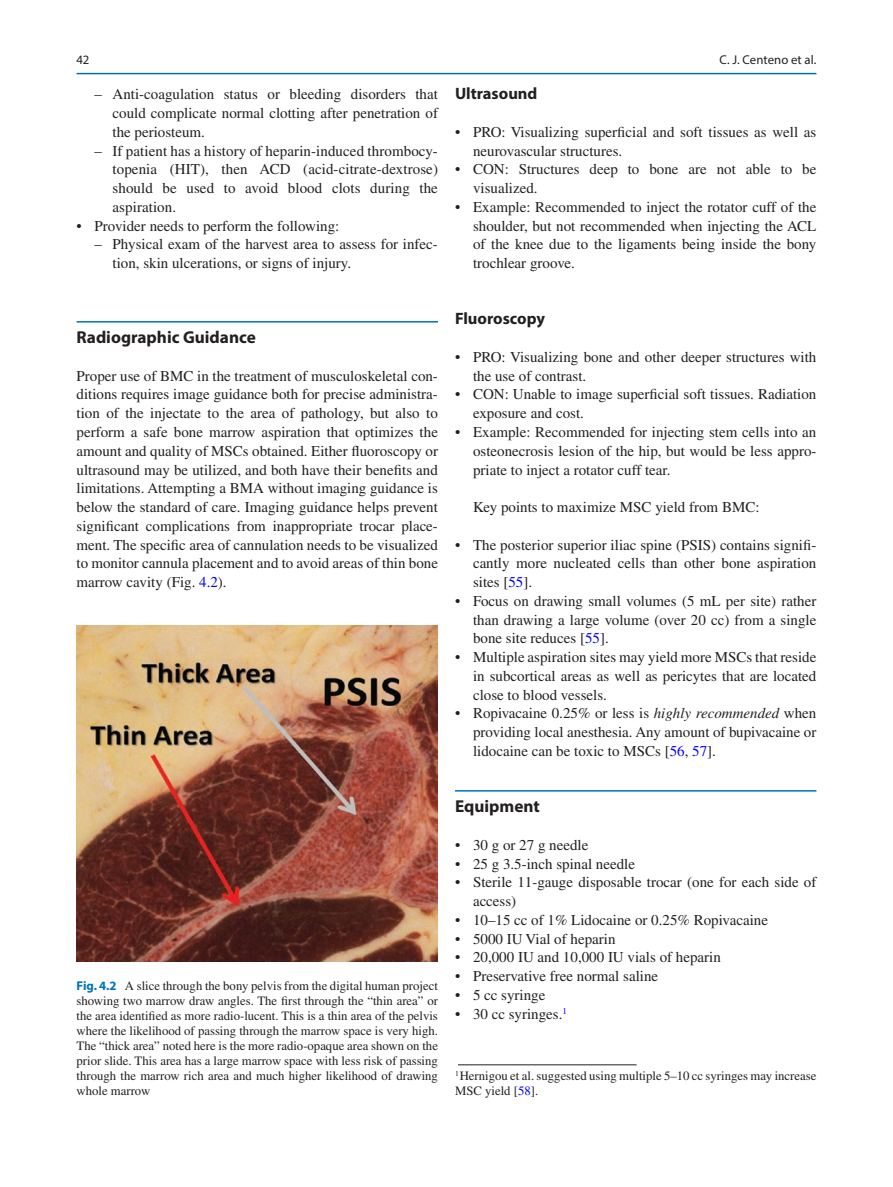
<style>
.page{position:relative;width:893px;height:1187px;background:#fff}
.page>*{position:absolute;margin:0;border:0;box-sizing:border-box;transform-origin:0 0}
._1_hd{font:700 17.25px "Myriad Pro";color:#231f20}
._2_hd{font:700 16.5px "Myriad Pro";color:#231f20}
.Text_flush{font:15px/18.8px "Times LT Std";color:#231f20;text-align:justify}
.Text{font:15px "Times LT Std";color:#231f20}
.Ftnote{font:12.75px/15px "Times LT Std";color:#231f20}
.t1{font:12.75px "Myriad Pro";letter-spacing:.005em;color:#231f20}
.s1{color:#00f}
.s2{font-style:italic}
.s3{font-family:"Myriad Pro";font-weight:700;color:#0073bc}
</style>
<div class="page">
<hr style="left:77px;top:321px;width:361px;height:1px;background:#0073bc">
<hr style="left:455px;top:790px;width:361px;height:1px;background:#0073bc">
<hr style="left:458px;top:1064px;width:179px;height:1px;background:#231f20">
<img style="left:77px;top:625px;width:361px;height:335px">
<hr style="left:77px;top:73px;width:739px;height:1px;background:#0073bc">
<p class="t1" style="left:77px;top:52px;width:14px">42</p>
<p class="Text_flush" style="left:113px;top:85px;width:327px;text-indent:-18px">– Anti-coagulation status or bleeding disorders that could complicate normal clotting after penetration of the periosteum.</p>
<p class="Text_flush" style="left:113px;top:141px;width:327px;text-indent:-18px">– If patient has a history of heparin-induced thrombocy&shy;topenia (HIT), then ACD (acid-citrate-dextrose) should be used to avoid blood clots during the aspiration.</p>
<p class="Text_flush" style="left:77px;top:216px;width:264px">• Provider needs to perform the following:</p>
<p class="Text_flush" style="left:113px;top:235px;width:327px;text-indent:-18px">– Physical exam of the harvest area to assess for infec&shy;tion, skin ulcerations, or signs of injury.</p>
<h2 class="_1_hd" style="left:77px;top:326px;width:181px">Radiographic Guidance</h2>
<p class="Text_flush" style="left:77px;top:366px;width:363px">Proper use of BMC in the treatment of musculoskeletal con&shy;ditions requires image guidance both for precise administra&shy;tion of the injectate to the area of pathology, but also to perform a safe bone marrow aspiration that optimizes the amount and quality of MSCs obtained. Either fluoroscopy or ultrasound may be utilized, and both have their benefits and limitations. Attempting a BMA without imaging guidance is below the standard of care. Imaging guidance helps prevent significant complications from inappropriate trocar place&shy;ment. The specific area of cannulation needs to be visualized to monitor cannula placement and to avoid areas of thin bone marrow cavity (Fig. <span class="s1">4.2</span>).</p>
<p class="t1" style="left:719px;top:52px;width:98px">C. J. Centeno et al.</p>
<h3 class="_2_hd" style="left:455px;top:83px;width:84px">Ultrasound</h3>
<p class="Text_flush" style="left:473px;top:122px;width:345px;text-indent:-18px">• PRO: Visualizing superficial and soft tissues as well as neurovascular structures.</p>
<p class="Text_flush" style="left:473px;top:160px;width:345px;text-indent:-18px">• CON: Structures deep to bone are not able to be visualized.</p>
<p class="Text_flush" style="left:473px;top:197px;width:345px;text-indent:-18px">• Example: Recommended to inject the rotator cuff of the shoulder, but not recommended when injecting the ACL of the knee due to the ligaments being inside the bony trochlear groove.</p>
<h3 class="_2_hd" style="left:455px;top:308px;width:92px">Fluoroscopy</h3>
<p class="Text_flush" style="left:473px;top:347px;width:345px;text-indent:-18px">• PRO: Visualizing bone and other deeper structures with the use of contrast.</p>
<p class="Text_flush" style="left:473px;top:385px;width:345px;text-indent:-18px">• CON: Unable to image superficial soft tissues. Radiation exposure and cost.</p>
<p class="Text_flush" style="left:473px;top:422px;width:345px;text-indent:-18px">• Example: Recommended for injecting stem cells into an osteonecrosis lesion of the hip, but would be less appro&shy;priate to inject a rotator cuff tear.</p>
<p class="Text" style="left:473px;top:498px;width:288px">Key points to maximize MSC yield from BMC:</p>
<p class="Text_flush" style="left:473px;top:535px;width:345px;text-indent:-18px">• The posterior superior iliac spine (PSIS) contains signifi&shy;cantly more nucleated cells than other bone aspiration sites [<span class="s1">55</span>].</p>
<p class="Text_flush" style="left:473px;top:591px;width:345px;text-indent:-18px">• Focus on drawing small volumes (5 mL per site) rather than drawing a large volume (over 20 cc) from a single bone site reduces [<span class="s1">55</span>].</p>
<p class="Text_flush" style="left:473px;top:647px;width:345px;text-indent:-18px">• Multiple aspiration sites may yield more MSCs that reside in subcortical areas as well as pericytes that are located close to blood vessels.</p>
<p class="Text_flush" style="left:473px;top:704px;width:345px;text-indent:-18px">• Ropivacaine 0.25% or less is <span class="s2">highly recommended</span> when providing local anesthesia. Any amount of bupivacaine or lidocaine can be toxic to MSCs [<span class="s1">56</span>, <span class="s1">57</span>].</p>
<p class="Ftnote" style="left:77px;top:977px;width:363px;text-align:justify"><span class="s3">Fig. 4.2</span> A slice through the bony pelvis from the digital human project showing two marrow draw angles. The first through the “thin area” or the area identified as more radio-lucent. This is a thin area of the pelvis where the likelihood of passing through the marrow space is very high.<br>The “thick area” noted here is the more radio-opaque area shown on the prior slide. This area has a large marrow space with less risk of passing through the marrow rich area and much higher likelihood of drawing whole marrow</p>
<h2 class="_1_hd" style="left:455px;top:795px;width:86px">Equipment</h2>
<p class="Text_flush" style="left:455px;top:835px;width:135px">• 30 g or 27 g needle</p>
<p class="Text_flush" style="left:455px;top:854px;width:182px">• 25 g 3.5-inch spinal needle</p>
<p class="Text_flush" style="left:473px;top:872px;width:345px;text-indent:-18px">• Sterile 11-gauge disposable trocar (one for each side of access)</p>
<p class="Text_flush" style="left:455px;top:910px;width:315px">• 10–15 cc of 1% Lidocaine or 0.25% Ropivacaine</p>
<p class="Text_flush" style="left:455px;top:929px;width:162px">• 5000 IU Vial of heparin</p>
<p class="Text_flush" style="left:455px;top:947px;width:267px">• 20,000 IU and 10,000 IU vials of heparin</p>
<p class="Text_flush" style="left:455px;top:966px;width:205px">• Preservative free normal saline</p>
<p class="Text_flush" style="left:455px;top:985px;width:92px">• 5 cc syringe</p>
<p class="Text_flush" style="left:455px;top:1004px;width:114px">• 30 cc syringes.<sup>1</sup></p>
<p class="Ftnote" style="left:455px;top:1067px;width:363px"><sup>1</sup>Hernigou et al. suggested using multiple 5–10 cc syringes may increase<br>MSC yield [<span class="s1">58</span>].</p>
</div>
